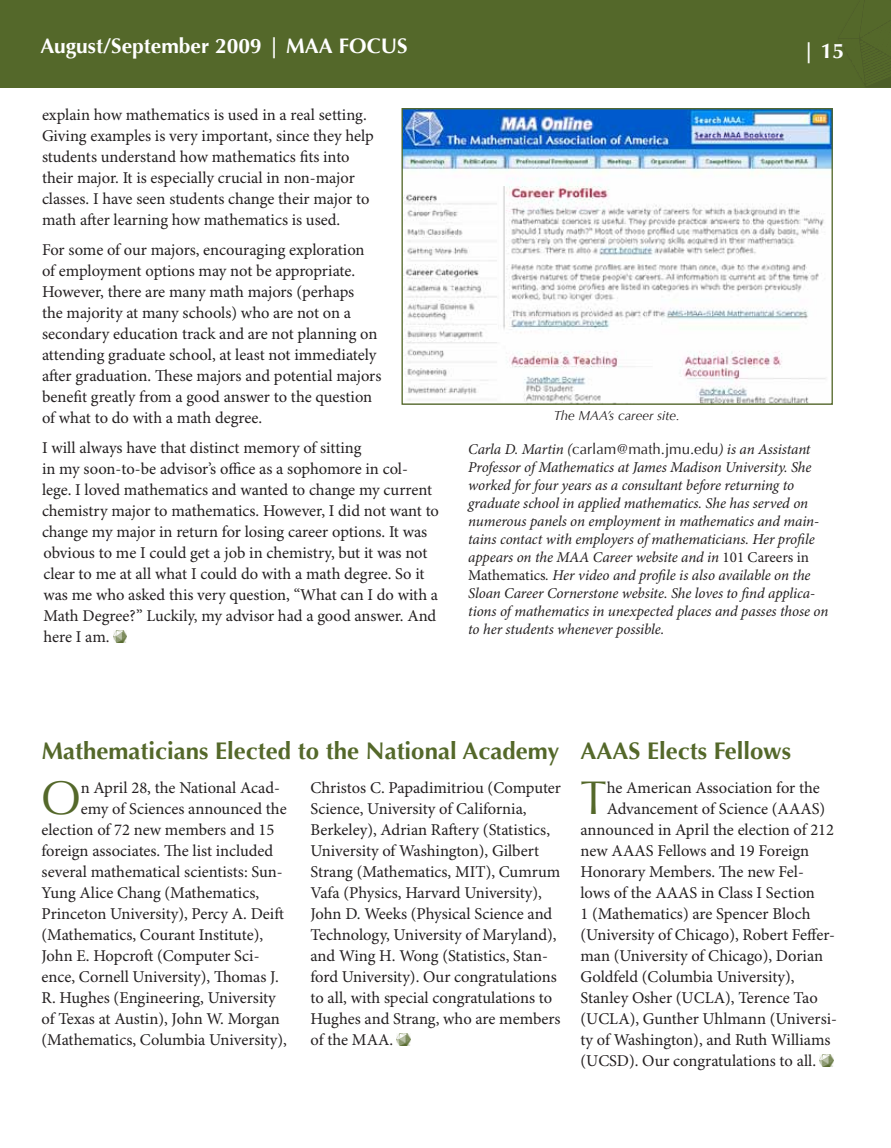
<style>
.page{position:relative;width:891px;height:1148px;background:#fff}
.page>*{position:absolute;margin:0;border:0;box-sizing:border-box;transform-origin:0 0}
.t1{font:47.1px "Optima";color:#54682a}
.t2{font:700 24px "Optima";color:#54682a}
.t3{font:700 21px "Optima";color:#fff}
.t4{font:16.5px/21px "Minion Pro";letter-spacing:-.005em;color:#231f20}
.t5{font:italic 15px/18px "Minion Pro";letter-spacing:-.005em;color:#231f20}
.t6{font:italic 13.2px "Optima";color:#231f20}
.s1{font-family:"Optima";font-style:normal}
.s2{font-style:normal}
</style>
<div class="page">
<div style="left:0;top:0;width:891px;height:88px;background:#54682a"></div>
<img style="left:113px;top:630px;width:14px;height:12px">
<img style="left:404px;top:110px;width:427px;height:293px">
<div style="left:402px;top:108px;width:431px;height:297px;border:1px solid #54682a"></div>
<svg style="left:820px;top:1054px;width:13px;height:12px"></svg>
<img style="left:397px;top:1033px;width:14px;height:12px">
<p class="t3" style="left:40px;top:34px;width:369px">August/September 2009 | MAA FOCUS</p>
<p class="t3" style="left:802px;top:39px;width:43px">| 15</p>
<p class="t4" style="left:42px;top:105px;width:333px">explain how mathematics is used in a real setting.<br>Giving examples is very important, since they help students understand how mathematics fits into their major. It is especially crucial in non-major classes. I have seen students change their major to math after learning how mathematics is used.</p>
<p class="t4" style="left:42px;top:240px;width:341px">For some of our majors, encouraging exploration of employment options may not be appropriate.<br>However, there are many math majors (perhaps<br>the majority at many schools) who are not on a secondary education track and are not planning on attending graduate school, at least not immediately after graduation. These majors and potential majors benefit greatly from a good answer to the question of what to do with a math degree.</p>
<p class="t4" style="left:42px;top:438px;width:399px">I will always have that distinct memory of sitting<br>in my soon-to-be advisor’s office as a sophomore in col&shy;lege. I loved mathematics and wanted to change my current chemistry major to mathematics. However, I did not want to change my major in return for losing career options. It was obvious to me I could get a job in chemistry, but it was not clear to me at all what I could do with a math degree. So it was me who asked this very question, “What can I do with a Math Degree?” Luckily, my advisor had a good answer. And here I am.</p>
<p class="t6" style="left:554px;top:408px;width:127px">The MAA’s career site.</p>
<p class="t5" style="left:468px;top:441px;width:362px">Carla D. Martin (<span class="s1">carlam@math.jmu.edu</span>) is an Assistant Professor of Mathematics at James Madison University. She worked for four years as a consultant before returning to graduate school in applied mathematics. She has served on numerous panels on employment in mathematics and main&shy;tains contact with employers of mathematicians. Her profile appears on the MAA Career website and in <span class="s2">101 Careers in Mathematics</span>. Her video and profile is also available on the Sloan Career Cornerstone website. She loves to find applica&shy;tions of mathematics in unexpected places and passes those on to her students whenever possible.</p>
<h2 class="t2" style="left:42px;top:737px;width:519px">Mathematicians Elected to the National Academy</h2>
<h1 class="t1" style="left:42px;top:770px;width:41px">O</h1>
<p class="t4" style="left:81px;top:777px;width:201px">n April 28, the National Acad-</p>
<p class="t4" style="left:81px;top:798px;width:207px">emy of Sciences announced the</p>
<p class="t4" style="left:42px;top:819px;width:234px">election of 72 new members and 15</p>
<p class="t4" style="left:42px;top:840px;width:233px">foreign associates. The list included</p>
<p class="t4" style="left:42px;top:861px;width:243px">several mathematical scientists: Sun-</p>
<p class="t4" style="left:42px;top:882px;width:219px">Yung Alice Chang (Mathematics,</p>
<p class="t4" style="left:42px;top:903px;width:244px">Princeton University), Percy A. Deift</p>
<p class="t4" style="left:42px;top:924px;width:223px">(Mathematics, Courant Institute),</p>
<p class="t4" style="left:42px;top:945px;width:220px">John E. Hopcroft (Computer Sci-</p>
<p class="t4" style="left:42px;top:966px;width:239px">ence, Cornell University), Thomas J.</p>
<p class="t4" style="left:42px;top:988px;width:236px">R. Hughes (Engineering, University</p>
<p class="t4" style="left:42px;top:1009px;width:240px">of Texas at Austin), John W. Morgan</p>
<p class="t4" style="left:42px;top:1030px;width:247px">(Mathematics, Columbia University),</p>
<p class="t4" style="left:310px;top:777px;width:252px">Christos C. Papadimitriou (Computer Science, University of California, Berkeley), Adrian Raftery (Statistics, University of Washington), Gilbert Strang (Mathematics, MIT), Cumrum Vafa (Physics, Harvard University), John D. Weeks (Physical Science and Technology, University of Maryland), and Wing H. Wong (Statistics, Stan&shy;ford University). Our congratulations to all, with special congratulations to Hughes and Strang, who are members of the MAA.</p>
<h2 class="t2" style="left:580px;top:737px;width:212px">AAAS Elects Fellows</h2>
<h1 class="t1" style="left:580px;top:770px;width:28px">T</h1>
<p class="t4" style="left:607px;top:777px;width:215px">he American Association for the</p>
<p class="t4" style="left:607px;top:798px;width:220px">Advancement of Science (AAAS)</p>
<p class="t4" style="left:581px;top:819px;width:255px">announced in April the election of 212</p>
<p class="t4" style="left:581px;top:840px;width:230px">new AAAS Fellows and 19 Foreign</p>
<p class="t4" style="left:581px;top:861px;width:225px">Honorary Members. The new Fel-</p>
<p class="t4" style="left:581px;top:882px;width:236px">lows of the AAAS in Class I Section</p>
<p class="t4" style="left:581px;top:903px;width:231px">1 (Mathematics) are Spencer Bloch</p>
<p class="t4" style="left:581px;top:924px;width:256px">(University of Chicago), Robert Feffer-</p>
<p class="t4" style="left:581px;top:945px;width:244px">man (University of Chicago), Dorian</p>
<p class="t4" style="left:581px;top:966px;width:215px">Goldfeld (Columbia University),</p>
<p class="t4" style="left:581px;top:988px;width:239px">Stanley Osher (UCLA), Terence Tao</p>
<p class="t4" style="left:581px;top:1009px;width:258px">(UCLA), Gunther Uhlmann (Universi-</p>
<p class="t4" style="left:581px;top:1030px;width:252px">ty of Washington), and Ruth Williams</p>
<p class="t4" style="left:581px;top:1051px;width:237px">(UCSD). Our congratulations to all.</p>
</div>
